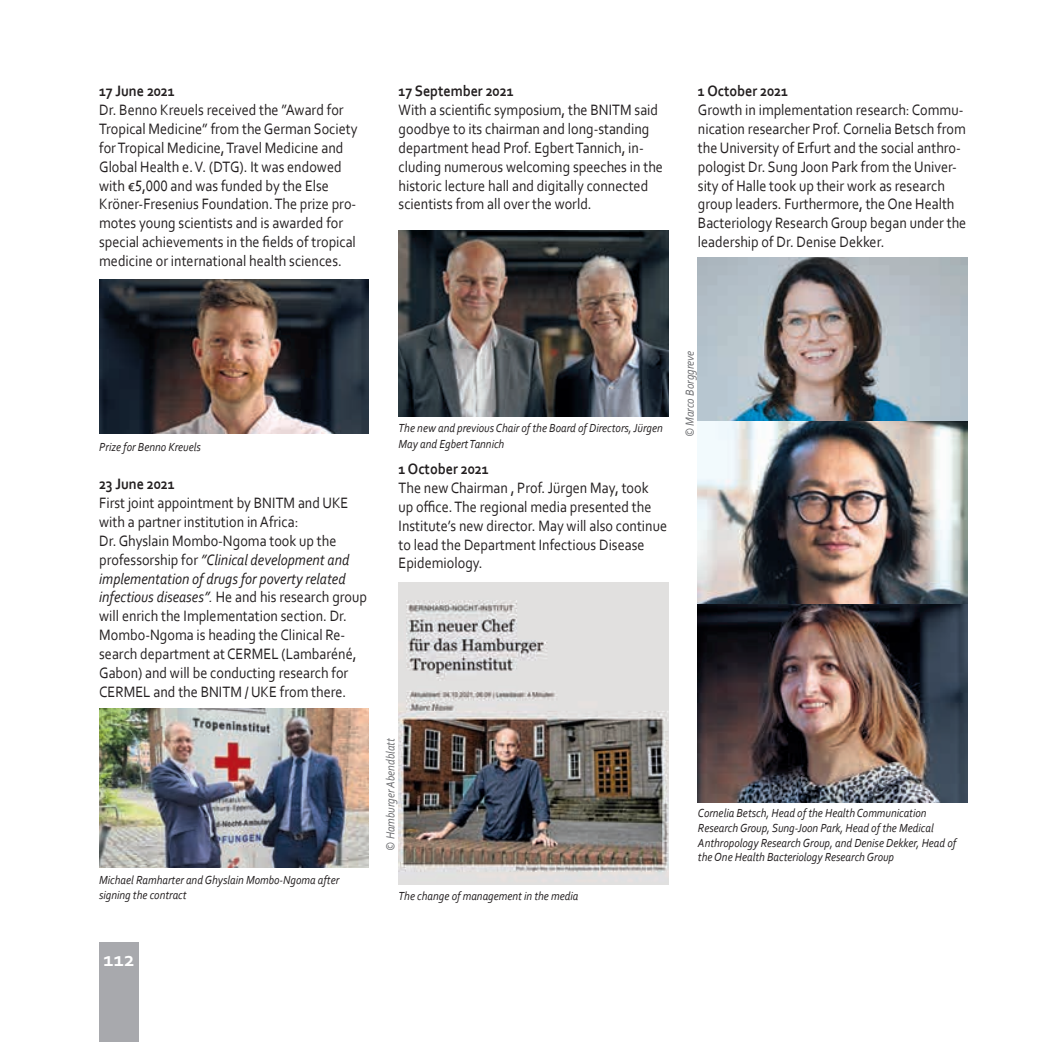
<style>
.page{position:relative;width:1042px;height:1042px;background:#fff}
.page>*{position:absolute;margin:0;border:0;box-sizing:border-box;transform-origin:0 0}
.t1{font:700 21px "Corbel";color:#fff}
.t2{font:15.75px/18.9px "Corbel";color:#231f20;scale:.9 1}
.t3{font:700 15.75px "Corbel";color:#231f20;scale:.9 1}
.t4{font:italic 12.25px/14.7px "Corbel";color:#231f20;scale:.9 1}
.t5{font:italic 12.25px "Corbel";color:#6c6d70;scale:.9 1}
.s1{font-style:italic}
</style>
<div class="page">
<img style="left:698px;top:257px;width:269px;height:545px">
<div style="left:99px;top:943px;width:40px;height:99px;background:#a8a9ad"></div>
<img style="left:399px;top:230px;width:269px;height:186px">
<img style="left:399px;top:582px;width:269px;height:303px">
<img style="left:99px;top:280px;width:270px;height:154px">
<img style="left:99px;top:709px;width:270px;height:158px">
<p class="t3" style="left:99px;top:81px;width:86px">17 June 2021</p>
<p class="t2" style="left:99px;top:100px;width:288px">Dr. Benno Kreuels received the ”Award for Tropical Medicine” from the German Society for Tropical Medicine, Travel Medicine and Global Health e. V. (DTG). It was endowed with €5,000 and was funded by the Else Kröner-Fresenius Foundation. The prize pro&shy;motes young scientists and is awarded for special achievements in the fields of tropical medicine or international health sciences.</p>
<p class="t3" style="left:399px;top:81px;width:129px">17 September 2021</p>
<p class="t2" style="left:399px;top:100px;width:295px">With a scientific symposium, the BNITM said goodbye to its chairman and long-standing department head Prof. Egbert Tannich, in&shy;cluding numerous welcoming speeches in the historic lecture hall and digitally connected scientists from all over the world.</p>
<p class="t3" style="left:698px;top:81px;width:102px">1 October 2021</p>
<p class="t2" style="left:698px;top:100px;width:300px">Growth in implementation research: Commu&shy;nication researcher Prof. Cornelia Betsch from the University of Erfurt and the social anthro&shy;pologist Dr. Sung Joon Park from the Univer&shy;sity of Halle took up their work as research group leaders. Furthermore, the One Health Bacteriology Research Group began under the leadership of Dr. Denise Dekker.</p>
<p class="t4" style="left:99px;top:439px;width:114px">Prize for Benno Kreuels</p>
<p class="t3" style="left:99px;top:474px;width:86px">23 June 2021</p>
<p class="t2" style="left:99px;top:493px;width:299px">First joint appointment by BNITM and UKE with a partner institution in Africa:<br>Dr. Ghyslain Mombo-Ngoma took up the professorship for <span class="s1">”Clinical development and implementation of drugs for poverty related infectious diseases”.</span> He and his research group will enrich the Implementation section. Dr.<br>Mombo-Ngoma is heading the Clinical Re&shy;search department at CERMEL (Lambaréné, Gabon) and will be conducting research for CERMEL and the BNITM / UKE from there.</p>
<p class="t4" style="left:99px;top:872px;width:268px">Michael Ramharter and Ghyslain Mombo-Ngoma after signing the contract</p>
<p class="t4" style="left:399px;top:420px;width:295px;line-height:15.8px">The new and previous Chair of the Board of Directors, Jürgen<br>May and Egbert Tannich</p>
<p class="t3" style="left:399px;top:459px;width:102px">1 October 2021</p>
<p class="t2" style="left:399px;top:478px;width:300px">The new Chairman , Prof. Jürgen May, took up office.The regional media presented the Institute’s new director. May will also continue to lead the Department Infectious Disease Epidemiology.</p>
<p class="t5" style="left:682px;top:437px;width:98px;rotate:-90deg">© Marco Borggreve</p>
<p class="t5" style="left:383px;top:851px;width:127px;rotate:-90deg">© Hamburger Abendblatt</p>
<p class="t4" style="left:399px;top:888px;width:201px">The change of management in the media</p>
<p class="t4" style="left:698px;top:805px;width:288px">Cornelia Betsch, Head of the Health Communication Research Group, Sung-Joon Park, Head of the Medical Anthropology Research Group, and Denise Dekker, Head of the One Health Bacteriology Research Group</p>
<h1 class="t1" style="left:103px;top:946px;width:33px">112</h1>
</div>
